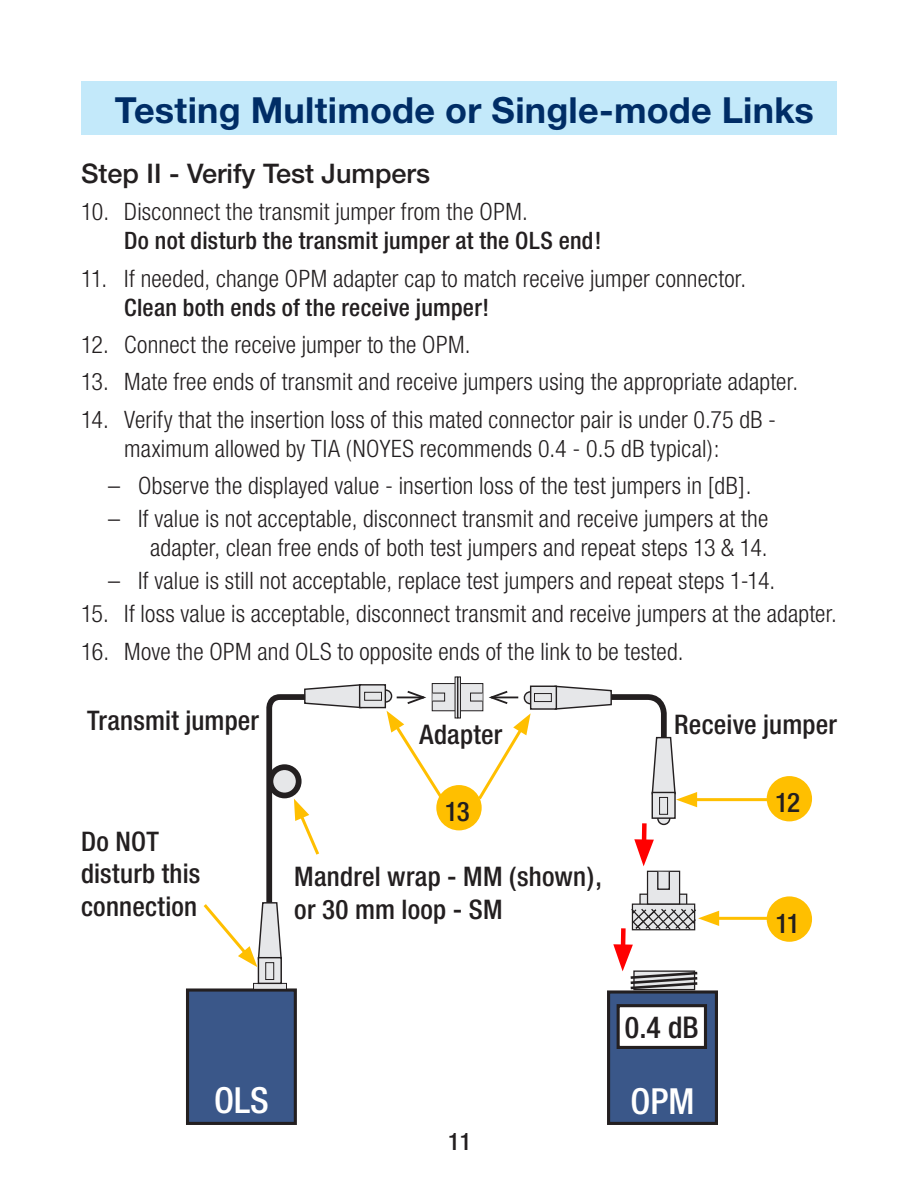
<style>
.page{position:relative;width:918px;height:1188px;background:#fff}
.page>*{position:absolute;margin:0;border:0;box-sizing:border-box;transform-origin:0 0}
.t1{font:700 36px "Helvetica Neue";letter-spacing:.005em;color:#002d66}
.t2{font:500 condensed 36px "Helvetica Neue";color:#fff}
.t3{font:500 condensed 30px "Helvetica Neue";color:#231f20}
.CALLUOTS_L{font:500 condensed 27px/32.4px "Helvetica Neue";letter-spacing:.01em;color:#231f20}
.Subhead_Black{font:500 27px "Helvetica Neue";color:#231f20}
.CALLOUTS_R{font:500 condensed 27px "Helvetica Neue";letter-spacing:.01em;color:#231f20}
.Callouts_CTR{font:500 condensed 27px "Helvetica Neue";color:#231f20}
.List_Numbers{font:300 condensed 24px/28.8px "Helvetica Neue";letter-spacing:.01em;color:#231f20}
.Bullets_II_level{font:300 condensed 24px/28.8px "Helvetica Neue";letter-spacing:.01em;color:#231f20;text-align:right}
.t4{font:500 condensed 24px "Helvetica Neue";color:#231f20}
.s1{font-weight:500}
</style>
<div class="page">
<div style="left:81px;top:81px;width:756px;height:54px;background:#c3e9fa"></div>
<div style="left:188px;top:990px;width:107px;height:133px;background:#3a5789"></div>
<div style="left:186px;top:988px;width:111px;height:137px;border:3px solid #231f20"></div>
<div style="left:609px;top:992px;width:107px;height:131px;background:#3a5789"></div>
<div style="left:607px;top:990px;width:111px;height:135px;border:3px solid #231f20"></div>
<svg style="left:658px;top:813px;width:12px;height:11px"></svg>
<div style="left:657px;top:812px;width:13px;height:13px;border:1px solid #231f20;border-radius:50%"></div>
<div style="left:652px;top:792px;width:23px;height:26px;background:#e6e7e9"></div>
<div style="left:652px;top:792px;width:24px;height:27px;border:1px solid #231f20"></div>
<svg style="left:641px;top:896px;width:44px;height:8px"></svg>
<div style="left:639px;top:894px;width:48px;height:12px;border:1px solid #231f20"></div>
<div style="left:632px;top:904px;width:63px;height:26px;background:#e6e7e9"></div>
<div style="left:632px;top:904px;width:63px;height:26px;border:1px solid #231f20"></div>
<div style="left:648px;top:871px;width:32px;height:33px;background:#e6e7e9"></div>
<div style="left:647px;top:871px;width:33px;height:34px;border:1px solid #231f20"></div>
<div style="left:657px;top:871px;width:13px;height:19px;border:1px solid #231f20"></div>
<div style="left:432px;top:684px;width:51px;height:27px;background:#e6e7e9"></div>
<div style="left:432px;top:683px;width:51px;height:28px;border:1px solid #231f20"></div>
<div style="left:455px;top:677px;width:3px;height:41px;border:1px solid #231f20"></div>
<div style="left:458px;top:677px;width:3px;height:41px;border:1px solid #231f20"></div>
<div style="left:470px;top:693px;width:13px;height:9px;border:1px solid #231f20"></div>
<div style="left:254px;top:983px;width:32px;height:6px;background:#e6e7e9"></div>
<div style="left:253px;top:983px;width:34px;height:7px;border:1px solid #231f20"></div>
<div style="left:258px;top:958px;width:23px;height:25px;background:#e6e7e9"></div>
<div style="left:258px;top:957px;width:24px;height:27px;border:1px solid #231f20"></div>
<div style="left:642px;top:823px;width:5px;height:25px;background:#f00"></div>
<svg style="left:634px;top:839px;width:20px;height:27px"></svg>
<div style="left:621px;top:928px;width:5px;height:25px;background:#f00"></div>
<svg style="left:613px;top:944px;width:87px;height:47px"></svg>
<svg style="left:203px;top:683px;width:243px;height:297px"></svg>
<hr style="left:692px;top:798px;width:78px;height:3px;background:#ffbf00">
<svg style="left:475px;top:685px;width:222px;height:130px"></svg>
<hr style="left:715px;top:917px;width:56px;height:3px;background:#ffbf00">
<svg style="left:631px;top:907px;width:88px;height:24px"></svg>
<div style="left:436px;top:785px;width:46px;height:45px;background:#ffbf00;border-radius:50%"></div>
<div style="left:767px;top:776px;width:45px;height:45px;background:#ffbf00;border-radius:50%"></div>
<div style="left:767px;top:896px;width:45px;height:46px;background:#ffbf00;border-radius:50%"></div>
<div style="left:618px;top:1006px;width:87px;height:41px;background:#fff"></div>
<div style="left:617px;top:1004px;width:90px;height:45px;border:3px solid #231f20"></div>
<p class="t1" style="left:115px;top:88px;width:701px">Testing Multimode or Single-mode Links</p>
<p class="Subhead_Black" style="left:81px;top:157px;width:351px">Step II - Verify Test Jumpers</p>
<p class="List_Numbers" style="left:124px;top:197px;width:479px;text-indent:-43px">10. Disconnect the transmit jumper from the OPM.<br><span class="s1">Do not disturb the transmit jumper at the OLS end!</span></p>
<p class="List_Numbers" style="left:124px;top:264px;width:623px;text-indent:-43px">11. If needed, change OPM adapter cap to match receive jumper connector.<br><span class="s1">Clean both ends of the receive jumper!</span></p>
<p class="List_Numbers" style="left:81px;top:330px;width:391px">12. Connect the receive jumper to the OPM.</p>
<p class="List_Numbers" style="left:81px;top:367px;width:719px">13. Mate free ends of transmit and receive jumpers using the appropriate adapter.</p>
<p class="List_Numbers" style="left:81px;top:405px;width:697px;text-align:center">14. Verify that the insertion loss of this mated connector pair is under 0.75 dB - maximum allowed by TIA (NOYES recommends 0.4 - 0.5 dB typical):</p>
<p class="Bullets_II_level" style="left:108px;top:471px;width:645px">– Observe the displayed value - insertion loss of the test jumpers in [dB].</p>
<p class="Bullets_II_level" style="left:108px;top:504px;width:662px">– If value is not acceptable, disconnect transmit and receive jumpers at the adapter, clean free ends of both test jumpers and repeat steps 13 &amp; 14.</p>
<p class="Bullets_II_level" style="left:108px;top:566px;width:669px">– If value is still not acceptable, replace test jumpers and repeat steps 1-14.</p>
<p class="List_Numbers" style="left:81px;top:599px;width:758px">15. If loss value is acceptable, disconnect transmit and receive jumpers at the adapter.</p>
<p class="List_Numbers" style="left:81px;top:637px;width:604px">16. Move the OPM and OLS to opposite ends of the link to be tested.</p>
<p class="CALLUOTS_L" style="left:87px;top:704px;width:174px">Transmit jumper</p>
<p class="CALLUOTS_L" style="left:81px;top:825px;width:121px">Do NOT disturb this connection</p>
<p class="CALLOUTS_R" style="left:420px;top:718px;width:84px">Adapter</p>
<p class="CALLOUTS_R" style="left:674px;top:709px;width:164px">Receive jumper</p>
<p class="Callouts_CTR" style="left:445px;top:796px;width:26px">13</p>
<p class="Callouts_CTR" style="left:775px;top:787px;width:26px">12</p>
<p class="CALLUOTS_L" style="left:294px;top:860px;width:309px">Mandrel wrap - MM (shown),</p>
<p class="CALLUOTS_L" style="left:294px;top:893px;width:210px">or 30 mm loop - SM</p>
<p class="t3" style="left:625px;top:1010px;width:75px">0.4 dB</p>
<p class="Callouts_CTR" style="left:775px;top:907px;width:26px">11</p>
<p class="t2" style="left:214px;top:1078px;width:56px">OLS</p>
<p class="t2" style="left:631px;top:1079px;width:66px">OPM</p>
<p class="t4" style="left:448px;top:1127px;width:25px">11</p>
</div>
